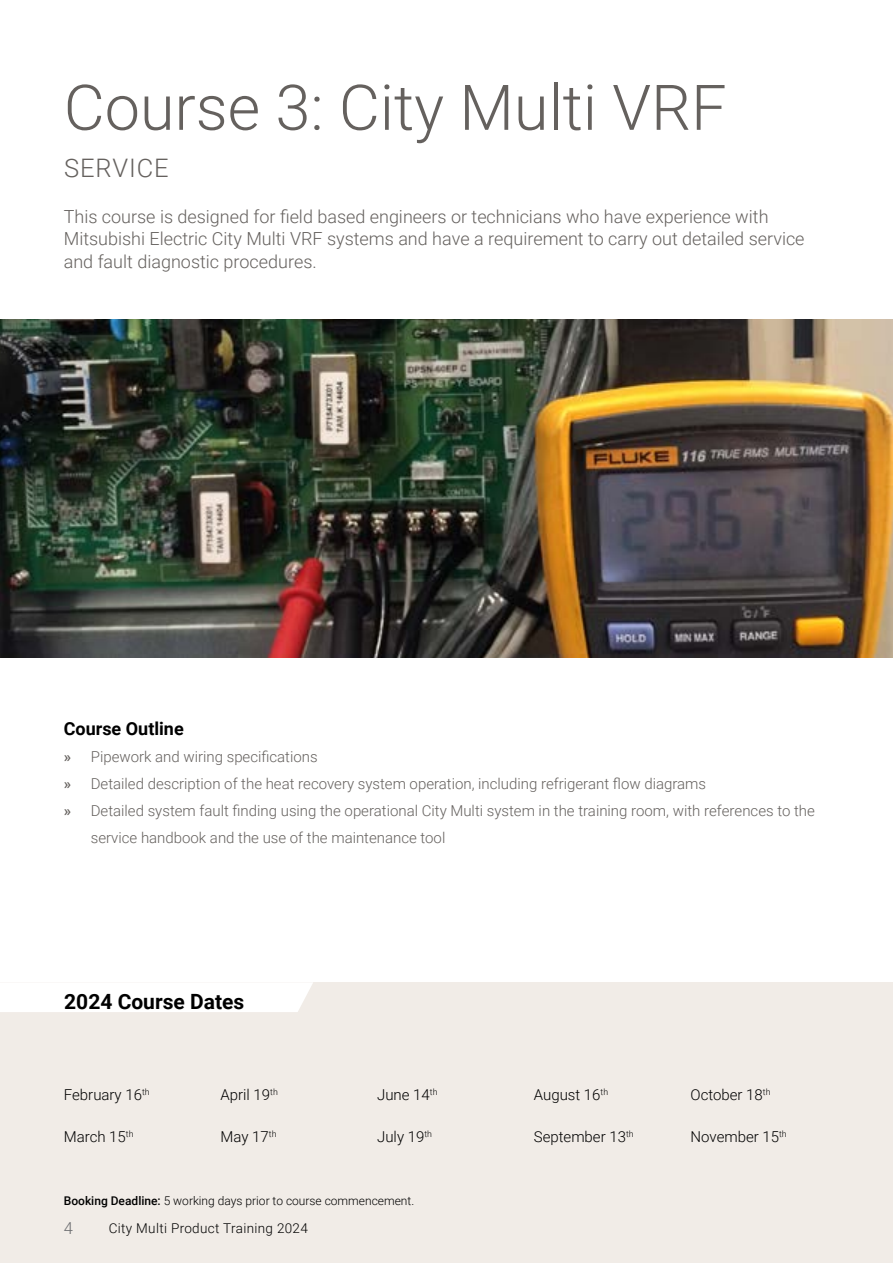
<style>
.page{position:relative;width:893px;height:1263px;background:#fff}
.page>*{position:absolute;margin:0;border:0;box-sizing:border-box;transform-origin:0 0}
.t1{font:300 63px "Roboto";color:#65615e}
.t2{font:300 25.5px "Roboto";letter-spacing:.035em;color:#65615e}
.t3{font:700 21px "Roboto";color:#000}
.t4{font:300 18px/22.5px "Roboto";color:#65615e}
.t5{font:700 18px "Roboto";color:#000}
.t6{font:300 16.5px "Roboto";color:#6d6e71}
.t7{font:300 15px "Roboto";color:#65615e}
.t8{font:300 15px "Roboto";color:#000}
.t9{font:300 13.5px "Roboto";letter-spacing:.025em;color:#000}
.t10{font:300 12px "Roboto";color:#000}
.s1{font-weight:500}
</style>
<div class="page">
<div style="left:0;top:982px;width:893px;height:281px;background:#f1ece7"></div>
<img style="left:0;top:319px;width:893px;height:338px">
<div style="left:0;top:982px;width:313px;height:30px;background:#fff"></div>
<h1 class="t1" style="left:64px;top:82px;width:664px">Course 3: City Multi VRF</h1>
<h2 class="t2" style="left:64px;top:158px;width:106px">SERVICE</h2>
<p class="t4" style="left:64px;top:205px;width:742px">This course is designed for field based engineers or technicians who have experience with<br>Mitsubishi Electric City Multi VRF systems and have a requirement to carry out detailed service and fault diagnostic procedures.</p>
<p class="t5" style="left:64px;top:719px;width:122px">Course Outline</p>
<p class="t7" style="left:64px;top:746px;width:255px"><span class="s1">»</span> Pipework and wiring specifications</p>
<p class="t7" style="left:64px;top:773px;width:644px"><span class="s1">»</span> Detailed description of the heat recovery system operation, including refrigerant flow diagrams</p>
<p class="t7" style="left:64px;top:800px;width:753px"><span class="s1">»</span> Detailed system fault finding using the operational City Multi system in the training room, with references to the</p>
<p class="t7" style="left:91px;top:827px;width:356px">service handbook and the use of the maintenance tool</p>
<h3 class="t3" style="left:64px;top:989px;width:182px">2024 Course Dates</h3>
<p class="t8" style="left:64px;top:1089px;width:87px">February 16<sup>th</sup></p>
<p class="t8" style="left:64px;top:1131px;width:71px">March 15<sup>th</sup></p>
<p class="t8" style="left:220px;top:1089px;width:59px">April 19<sup>th</sup></p>
<p class="t8" style="left:220px;top:1131px;width:58px">May 17<sup>th</sup></p>
<p class="t8" style="left:377px;top:1089px;width:62px">June 14<sup>th</sup></p>
<p class="t8" style="left:377px;top:1131px;width:56px">July 19<sup>th</sup></p>
<p class="t10" style="left:64px;top:1192px;width:352px"><span class="s1">Booking Deadline:</span> 5 working days prior to course commencement.</p>
<p class="t6" style="left:64px;top:1222px;width:11px">4</p>
<p class="t9" style="left:109px;top:1223px;width:201px">City Multi Product Training 2024</p>
<p class="t8" style="left:534px;top:1089px;width:76px">August 16<sup>th</sup></p>
<p class="t8" style="left:534px;top:1126px;width:101px">September 13<sup>th</sup></p>
<p class="t8" style="left:690px;top:1089px;width:81px">October 18<sup>th</sup></p>
<p class="t8" style="left:690px;top:1126px;width:98px">November 15<sup>th</sup></p>
</div>
